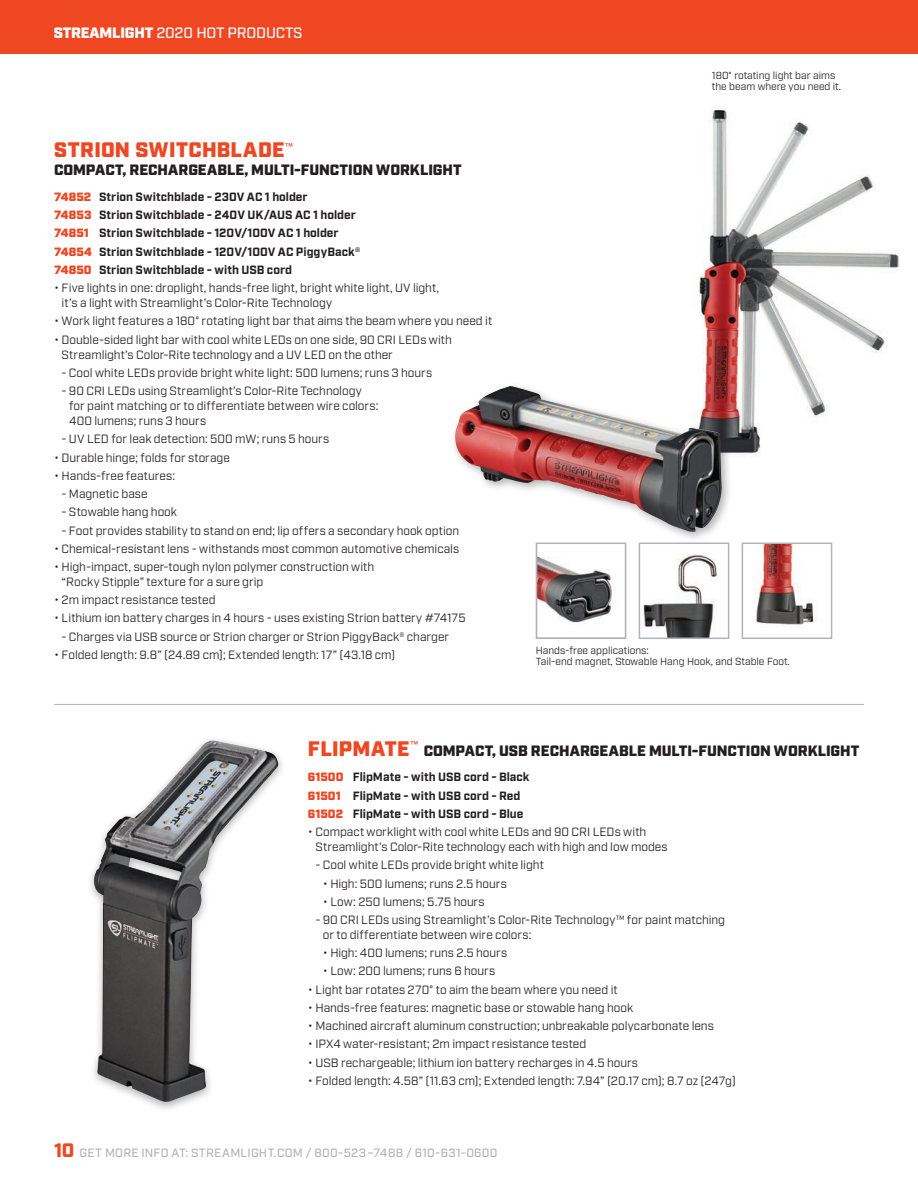
<style>
.page{position:relative;width:918px;height:1188px;background:#fff}
.page>*{position:absolute;margin:0;border:0;box-sizing:border-box;transform-origin:0 0}
.SL11_Flashlight_name{font:900 21px "Industry";letter-spacing:.02em;color:#ef4722}
.SL11_Flashlight_name-2{font:900 15px "Industry";color:#231f20}
.t1{font:500 15px "Industry";letter-spacing:-.01em;color:#fff}
.SL11_Flashlight_desc{font:12px/15px "Industry";color:#231f20}
.SL11_Flashlight_desc-2{font:700 12px "Industry";color:#231f20}
.t2{font:500 12px "Industry";letter-spacing:.025em;color:#b2b3b7}
.t3{font:10.2px/11.6px "Industry";color:#231f20}
.s1{font-weight:900}
.s2{font-weight:900;color:#ef4722}
.s3{font-weight:900;font-size:19.5px;color:#ef4722}
</style>
<div class="page">
<img style="left:94px;top:740px;width:184px;height:362px">
<div style="left:0;top:0;width:918px;height:54px;background:#ef4722"></div>
<img style="left:697px;top:107px;width:202px;height:349px">
<hr style="left:54px;top:704px;width:810px;height:1px;background:#b2b3b7">
<img style="left:539px;top:557px;width:76px;height:66px">
<div style="left:536px;top:543px;width:90px;height:96px;border:2px solid #b2b3b7"></div>
<img style="left:642px;top:554px;width:77px;height:82px">
<div style="left:639px;top:543px;width:90px;height:96px;border:2px solid #b2b3b7"></div>
<div style="left:451px;top:381px;width:282px;height:162px;background:#231f20;opacity:.35"></div>
<img style="left:455px;top:386px;width:267px;height:146px">
<img style="left:755px;top:546px;width:59px;height:79px">
<div style="left:742px;top:543px;width:90px;height:96px;border:2px solid #b2b3b7"></div>
<p class="t1" style="left:54px;top:24px;width:250px"><span class="s1">STREAMLIGHT</span> 2020 HOT PRODUCTS</p>
<p class="SL11_Flashlight_name" style="left:54px;top:137px;width:241px">STRION SWITCHBLADE<sup>™</sup></p>
<p class="SL11_Flashlight_name-2" style="left:54px;top:161px;width:409px">COMPACT, RECHARGEABLE, MULTI-FUNCTION WORKLIGHT</p>
<p class="SL11_Flashlight_desc-2" style="left:54px;top:190px;width:255px"><span class="s2">74852</span> Strion Switchblade - 230V AC 1 holder</p>
<p class="SL11_Flashlight_desc-2" style="left:54px;top:208px;width:303px"><span class="s2">74853</span> Strion Switchblade - 240V UK/AUS AC 1 holder</p>
<p class="SL11_Flashlight_desc-2" style="left:54px;top:226px;width:286px"><span class="s2">74851</span> Strion Switchblade - 120V/100V AC 1 holder</p>
<p class="SL11_Flashlight_desc-2" style="left:54px;top:244px;width:308px"><span class="s2">74854</span> Strion Switchblade - 120V/100V AC PiggyBack®</p>
<p class="SL11_Flashlight_desc-2" style="left:54px;top:263px;width:240px"><span class="s2">74850</span> Strion Switchblade - with USB cord</p>
<p class="SL11_Flashlight_desc" style="left:62px;top:281px;width:379px;text-indent:-8px">• Five lights in one: droplight, hands-free light, bright white light, UV light, it’s a light with Streamlight’s Color-Rite Technology</p>
<p class="SL11_Flashlight_desc" style="left:54px;top:314px;width:440px">• Work light features a 180° rotating light bar that aims the beam where you need it</p>
<p class="SL11_Flashlight_desc" style="left:62px;top:332px;width:392px;text-indent:-8px">• Double-sided light bar with cool white LEDs on one side, 90 CRI LEDs with<br>Streamlight’s Color-Rite technology and a UV LED on the other</p>
<p class="SL11_Flashlight_desc" style="left:62px;top:365px;width:372px">- Cool white LEDs provide bright white light: 500 lumens; runs 3 hours</p>
<p class="SL11_Flashlight_desc" style="left:69px;top:384px;width:311px;text-indent:-7px">- 90 CRI LEDs using Streamlight’s Color-Rite Technology for paint matching or to differentiate between wire colors:<br>400 lumens; runs 3 hours</p>
<p class="SL11_Flashlight_desc" style="left:62px;top:432px;width:269px">- UV LED for leak detection: 500 mW; runs 5 hours</p>
<p class="SL11_Flashlight_desc" style="left:54px;top:450px;width:177px">• Durable hinge; folds for storage</p>
<p class="SL11_Flashlight_desc" style="left:54px;top:468px;width:123px">• Hands-free features:</p>
<p class="SL11_Flashlight_desc" style="left:62px;top:487px;width:88px">- Magnetic base</p>
<p class="SL11_Flashlight_desc" style="left:62px;top:505px;width:117px">- Stowable hang hook</p>
<p class="SL11_Flashlight_desc" style="left:62px;top:523px;width:399px">- Foot provides stability to stand on end; lip offers a secondary hook option</p>
<p class="SL11_Flashlight_desc" style="left:54px;top:541px;width:407px">• Chemical-resistant lens - withstands most common automotive chemicals</p>
<p class="SL11_Flashlight_desc" style="left:62px;top:560px;width:314px;text-indent:-8px">• High-impact, super-tough nylon polymer construction with “Rocky Stipple” texture for a sure grip</p>
<p class="SL11_Flashlight_desc" style="left:54px;top:593px;width:163px">• 2m impact resistance tested</p>
<p class="SL11_Flashlight_desc" style="left:54px;top:611px;width:413px">• Lithium ion battery charges in 4 hours - uses existing Strion battery #74175</p>
<p class="SL11_Flashlight_desc" style="left:62px;top:629px;width:389px">- Charges via USB source or Strion charger or Strion PiggyBack® charger</p>
<p class="SL11_Flashlight_desc" style="left:54px;top:648px;width:343px">• Folded length: 9.8” (24.89 cm); Extended length: 17” (43.18 cm)</p>
<p class="t3" style="left:712px;top:70px;width:131px">180° rotating light bar aims the beam where you need it.</p>
<p class="t3" style="left:536px;top:645px;width:256px">Hands-free applications:<br>Tail-end magnet, Stowable Hang Hook, and Stable Foot.</p>
<p class="SL11_Flashlight_name" style="left:308px;top:736px;width:113px">FLIPMATE<sup>™</sup></p>
<p class="SL11_Flashlight_name-2" style="left:424px;top:742px;width:437px">COMPACT, USB RECHARGEABLE MULTI-FUNCTION WORKLIGHT</p>
<p class="SL11_Flashlight_desc-2" style="left:308px;top:770px;width:223px"><span class="s2">61500</span> FlipMate - with USB cord - Black</p>
<p class="SL11_Flashlight_desc-2" style="left:308px;top:788px;width:214px"><span class="s2">61501</span> FlipMate - with USB cord - Red</p>
<p class="SL11_Flashlight_desc-2" style="left:308px;top:806px;width:217px"><span class="s2">61502</span> FlipMate - with USB cord - Blue</p>
<p class="SL11_Flashlight_desc" style="left:315px;top:825px;width:354px;text-indent:-8px">• Compact worklight with cool white LEDs and 90 CRI LEDs with<br>Streamlight’s Color-Rite technology each with high and low modes</p>
<p class="SL11_Flashlight_desc" style="left:315px;top:858px;width:230px">- Cool white LEDs provide bright white light</p>
<p class="SL11_Flashlight_desc" style="left:323px;top:876px;width:186px">• High: 500 lumens; runs 2.5 hours</p>
<p class="SL11_Flashlight_desc" style="left:323px;top:894px;width:163px">• Low: 250 lumens; 5.75 hours</p>
<p class="SL11_Flashlight_desc" style="left:323px;top:913px;width:404px;text-indent:-7px">- 90 CRI LEDs using Streamlight’s Color-Rite Technology™ for paint matching or to differentiate between wire colors:</p>
<p class="SL11_Flashlight_desc" style="left:323px;top:946px;width:186px">• High: 400 lumens; runs 2.5 hours</p>
<p class="SL11_Flashlight_desc" style="left:323px;top:964px;width:174px">• Low: 200 lumens; runs 6 hours</p>
<p class="SL11_Flashlight_desc" style="left:308px;top:982px;width:311px">• Light bar rotates 270° to aim the beam where you need it</p>
<p class="SL11_Flashlight_desc" style="left:308px;top:1001px;width:327px">• Hands-free features: magnetic base or stowable hang hook</p>
<p class="SL11_Flashlight_desc" style="left:308px;top:1019px;width:408px">• Machined aircraft aluminum construction; unbreakable polycarbonate lens</p>
<p class="SL11_Flashlight_desc" style="left:308px;top:1037px;width:280px">• IPX4 water-resistant; 2m impact resistance tested</p>
<p class="SL11_Flashlight_desc" style="left:308px;top:1055px;width:332px">• USB rechargeable; lithium ion battery recharges in 4.5 hours</p>
<p class="SL11_Flashlight_desc" style="left:308px;top:1074px;width:430px">• Folded length: 4.58” (11.63 cm); Extended length: 7.94” (20.17 cm); 8.7 oz (247g)</p>
<p class="t2" style="left:54px;top:1145px;width:445px"><span class="s3">10</span> GET MORE INFO AT: STREAMLIGHT.COM / 800-523–7488 / 610-631-0600</p>
</div>
